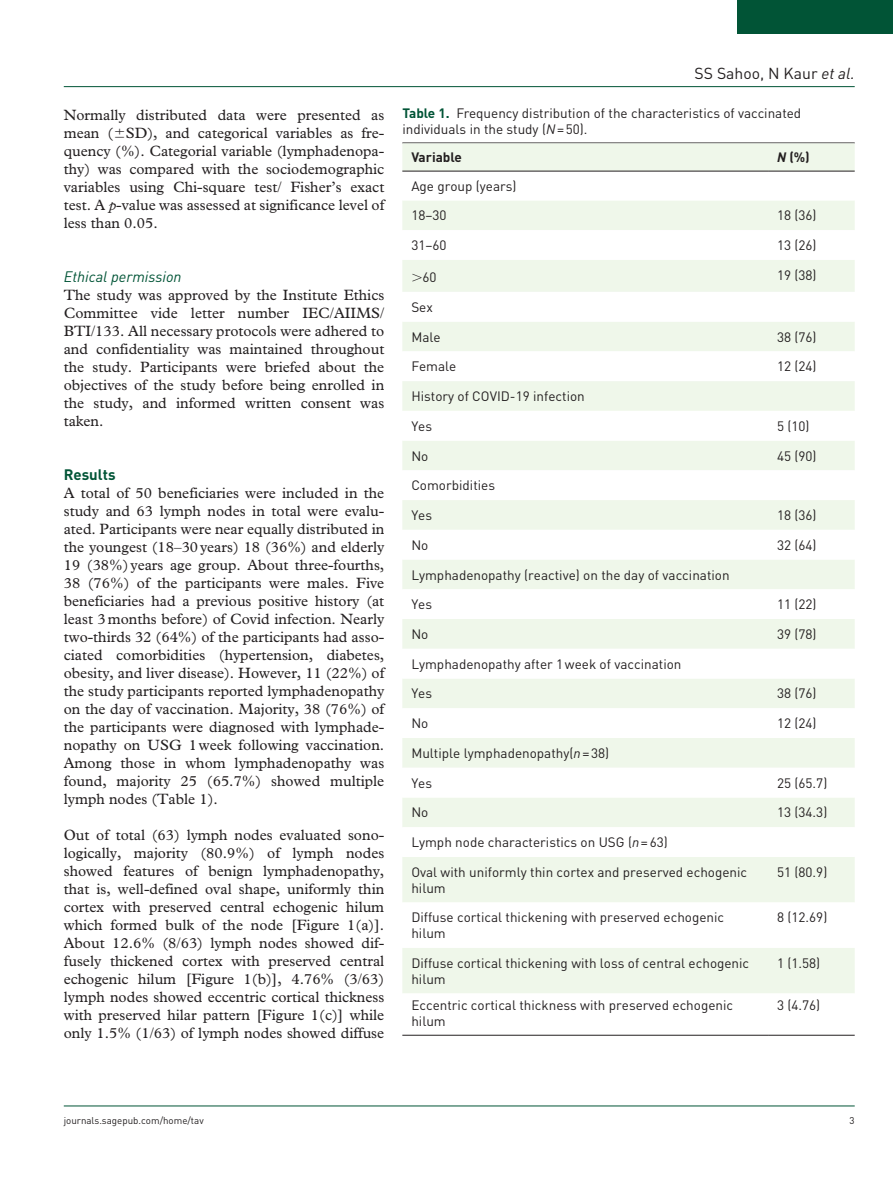
<style>
.page{position:relative;width:893px;height:1191px;background:#fff}
.page>*{position:absolute;margin:0;border:0;box-sizing:border-box;transform-origin:0 0}
.t1{font:15.75px "DIN";color:#231f20}
.t2{font:15px/18px "Plantin Std";color:#231f20;text-align:justify}
.t3{font:italic 15px "DIN";color:#015436}
.t4{font:700 15px "DIN";color:#015436}
.t5{font:13.5px/15.8px "DIN";color:#231f20}
.t6{font:700 13.5px "DIN";color:#231f20}
.t7{font:9.75px "DIN";color:#231f20}
.s1{font-style:italic}
.s2{font-weight:700;color:#015436}
</style>
<div class="page">
<hr style="left:64px;top:86px;width:791px;height:1px;background:#015436">
<hr style="left:64px;top:1105px;width:791px;height:1px;background:#015436">
<div style="left:738px;top:0;width:155px;height:34px;background:#015436"></div>
<svg style="left:402px;top:143px;width:453px;height:28px;background:#ebf2e6"></svg>
<svg style="left:402px;top:201px;width:453px;height:792px;fill:#eff7ea"></svg>
<hr style="left:402px;top:171px;width:366px;height:1px;background:#231f20">
<hr style="left:768px;top:171px;width:87px;height:1px;background:#231f20">
<hr style="left:402px;top:1034px;width:366px;height:1px;background:#231f20">
<hr style="left:768px;top:1034px;width:87px;height:1px;background:#231f20">
<svg style="left:412px;top:274px;width:9px;height:8px"></svg>
<p class="t2" style="left:64px;top:106px;width:322px">Normally distributed data were presented as mean ( SD), and categorical variables as fre&shy;quency (%). Categorial variable (lymphadenopa&shy;thy) was compared with the sociodemographic variables using Chi-square test/ Fisher’s exact test. A <span class="s1">p</span>-value was assessed at significance level of less than 0.05.</p>
<p class="t3" style="left:64px;top:267px;width:119px">Ethical permission</p>
<p class="t2" style="left:64px;top:286px;width:322px">The study was approved by the Institute Ethics Committee vide letter number IEC/AIIMS/ BTI/133. All necessary protocols were adhered to and confidentiality was maintained throughout the study. Participants were briefed about the objectives of the study before being enrolled in the study, and informed written consent was taken.</p>
<p class="t4" style="left:64px;top:465px;width:53px">Results</p>
<p class="t2" style="left:64px;top:484px;width:322px">A total of 50 beneficiaries were included in the study and 63 lymph nodes in total were evalu&shy;ated. Participants were near equally distributed in the youngest (18–30years) 18 (36%) and elderly 19 (38%) years age group. About three-fourths, 38 (76%) of the participants were males. Five beneficiaries had a previous positive history (at least 3months before) of Covid infection. Nearly two-thirds 32 (64%) of the participants had asso&shy;ciated comorbidities (hypertension, diabetes, obesity, and liver disease). However, 11 (22%) of the study participants reported lymphadenopathy on the day of vaccination. Majority, 38 (76%) of the participants were diagnosed with lymphade&shy;nopathy on USG 1week following vaccination.<br>Among those in whom lymphadenopathy was found, majority 25 (65.7%) showed multiple lymph nodes (Table 1).</p>
<p class="t2" style="left:64px;top:826px;width:322px">Out of total (63) lymph nodes evaluated sono&shy;logically, majority (80.9%) of lymph nodes showed features of benign lymphadenopathy, that is, well-defined oval shape, uniformly thin cortex with preserved central echogenic hilum which formed bulk of the node [Figure 1(a)].<br>About 12.6% (8/63) lymph nodes showed dif&shy;fusely thickened cortex with preserved central echogenic hilum [Figure 1(b)], 4.76% (3/63) lymph nodes showed eccentric cortical thickness with preserved hilar pattern [Figure 1(c)] while only 1.5% (1/63) of lymph nodes showed diffuse</p>
<p class="t1" style="left:695px;top:63px;width:162px">SS Sahoo, N Kaur <span class="s1">et al.</span></p>
<p class="t5" style="left:402px;top:105px;width:400px"><span class="s2">Table 1.</span> Frequency distribution of the characteristics of vaccinated individuals in the study (<span class="s1">N</span>=50).</p>
<p class="t6" style="left:411px;top:148px;width:52px">Variable</p>
<p class="t6" style="left:777px;top:148px;width:34px"><span class="s1">N</span> (%)</p>
<p class="t5" style="left:411px;top:171px;width:107px;line-height:29.2px">Age group (years)<br>18–30</p>
<p class="t5" style="left:777px;top:207px;width:41px">18 (36)</p>
<p class="t5" style="left:411px;top:237px;width:37px">31–60</p>
<p class="t5" style="left:777px;top:237px;width:41px">13 (26)</p>
<p class="t5" style="left:423px;top:269px;width:16px">60</p>
<p class="t5" style="left:777px;top:267px;width:41px">19 (38)</p>
<p class="t5" style="left:411px;top:299px;width:23px">Sex</p>
<p class="t5" style="left:411px;top:328px;width:31px">Male</p>
<p class="t5" style="left:777px;top:328px;width:41px">38 (76)</p>
<p class="t5" style="left:411px;top:358px;width:47px">Female</p>
<p class="t5" style="left:777px;top:358px;width:41px">12 (24)</p>
<p class="t5" style="left:411px;top:388px;width:175px">History of COVID-19 infection</p>
<p class="t5" style="left:411px;top:418px;width:22px">Yes</p>
<p class="t5" style="left:777px;top:418px;width:34px">5 (10)</p>
<p class="t5" style="left:411px;top:447px;width:19px">No</p>
<p class="t5" style="left:777px;top:447px;width:41px">45 (90)</p>
<p class="t5" style="left:411px;top:477px;width:85px">Comorbidities</p>
<p class="t5" style="left:411px;top:507px;width:22px">Yes</p>
<p class="t5" style="left:777px;top:507px;width:41px">18 (36)</p>
<p class="t5" style="left:411px;top:537px;width:19px">No</p>
<p class="t5" style="left:777px;top:537px;width:41px">32 (64)</p>
<p class="t5" style="left:411px;top:566px;width:320px">Lymphadenopathy (reactive) on the day of vaccination</p>
<p class="t5" style="left:411px;top:596px;width:22px">Yes</p>
<p class="t5" style="left:777px;top:596px;width:41px">11 (22)</p>
<p class="t5" style="left:411px;top:626px;width:19px">No</p>
<p class="t5" style="left:777px;top:626px;width:41px">39 (78)</p>
<p class="t5" style="left:411px;top:655px;width:272px">Lymphadenopathy after 1week of vaccination</p>
<p class="t5" style="left:411px;top:685px;width:22px">Yes</p>
<p class="t5" style="left:777px;top:685px;width:41px">38 (76)</p>
<p class="t5" style="left:411px;top:715px;width:19px">No</p>
<p class="t5" style="left:777px;top:715px;width:41px">12 (24)</p>
<p class="t5" style="left:411px;top:745px;width:199px">Multiple lymphadenopathy(<span class="s1">n</span>=38)</p>
<p class="t5" style="left:411px;top:774px;width:22px">Yes</p>
<p class="t5" style="left:777px;top:774px;width:52px">25 (65.7)</p>
<p class="t5" style="left:411px;top:804px;width:19px">No</p>
<p class="t5" style="left:777px;top:804px;width:52px">13 (34.3)</p>
<p class="t5" style="left:411px;top:834px;width:258px">Lymph node characteristics on USG (<span class="s1">n</span>=63)</p>
<p class="t5" style="left:411px;top:864px;width:337px">Oval with uniformly thin cortex and preserved echogenic hilum</p>
<p class="t5" style="left:777px;top:864px;width:52px">51 (80.9)</p>
<p class="t5" style="left:411px;top:909px;width:314px">Diffuse cortical thickening with preserved echogenic hilum</p>
<p class="t5" style="left:777px;top:909px;width:52px">8 (12.69)</p>
<p class="t5" style="left:411px;top:955px;width:339px">Diffuse cortical thickening with loss of central echogenic hilum</p>
<p class="t5" style="left:777px;top:955px;width:45px">1 (1.58)</p>
<p class="t5" style="left:411px;top:997px;width:323px">Eccentric cortical thickness with preserved echogenic hilum</p>
<p class="t5" style="left:777px;top:997px;width:45px">3 (4.76)</p>
<p class="t7" style="left:64px;top:1114px;width:141px">journals.sagepub.com/home/tav</p>
<p class="t7" style="left:850px;top:1114px;width:7px">3</p>
</div>
